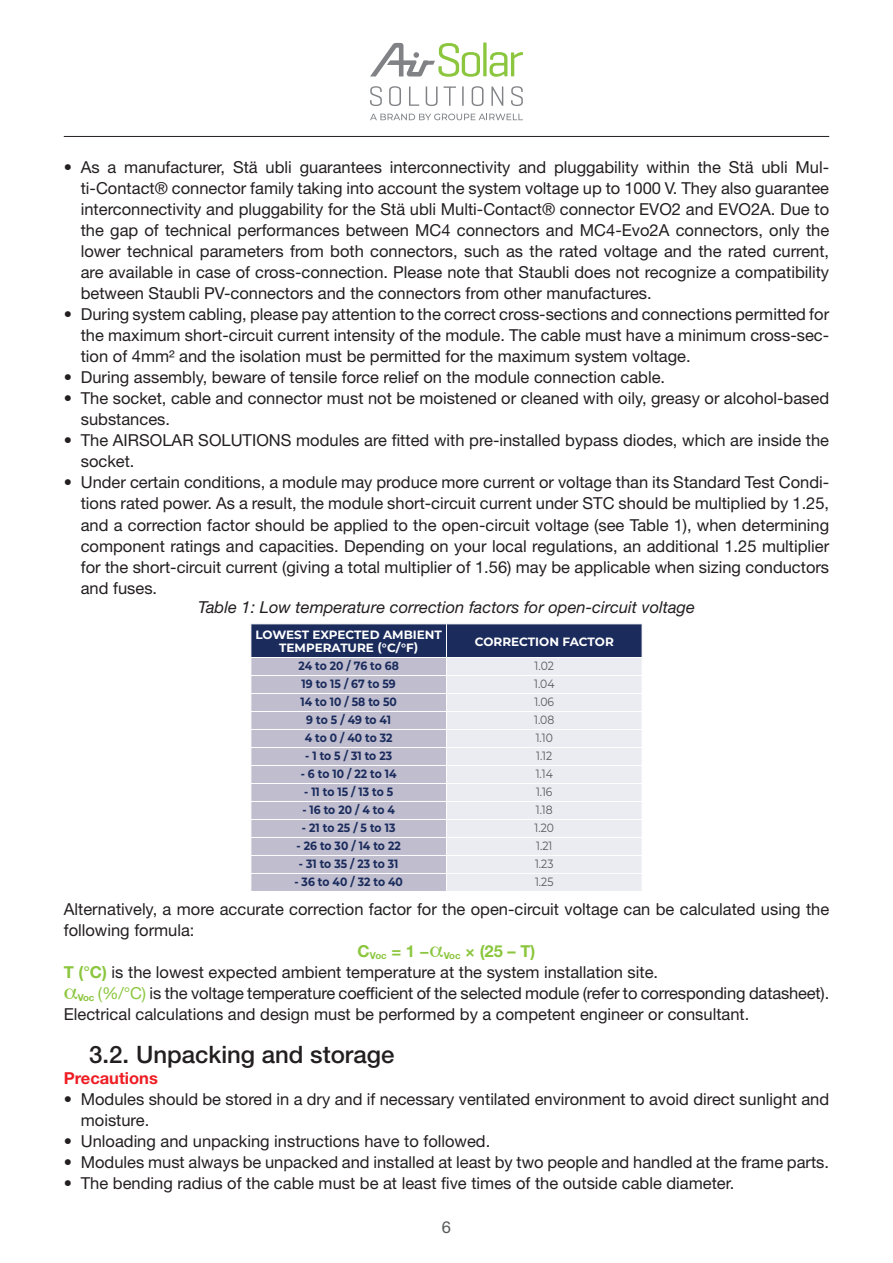
<style>
.page{position:relative;width:893px;height:1263px;background:#fff}
.page>*{position:absolute;margin:0;border:0;box-sizing:border-box;transform-origin:0 0}
.t1{font:500 24px "Helvetica Neue LT Std";color:#231f20}
.t2{font:16.5px/21px "Helvetica Neue LT Std";color:#231f20;text-align:justify}
.t3{font:italic 16.5px "Helvetica Neue LT Std";color:#231f20}
.t4{font:700 16.5px "Helvetica Neue LT Std";color:#8bc63e}
.t5{font:700 16.5px "Helvetica Neue LT Std";color:#ee1d23}
.t6{font:16.5px "Helvetica Neue LT Std";color:#57585a}
.t7{font:700 12px "Montserrat";letter-spacing:-.005em;color:#1a2b5c;scale:.9 1}
.t8{font:700 12px/13.5px "Montserrat";color:#fff;text-align:center}
.t9{font:12px "Montserrat";color:#57585a;scale:.9 1}
.s1{font-weight:700;color:#8bc63e}
.s2{color:#8bc63e}
</style>
<div class="page">
<svg style="left:370px;top:86px;width:12px;height:20px"></svg>
<svg style="left:389px;top:86px;width:12px;height:20px"></svg>
<svg style="left:409px;top:86px;width:10px;height:20px"></svg>
<svg style="left:426px;top:86px;width:30px;height:20px"></svg>
<hr style="left:462px;top:86px;width:2px;height:20px;background:#808285">
<svg style="left:472px;top:86px;width:11px;height:20px"></svg>
<svg style="left:491px;top:86px;width:12px;height:20px"></svg>
<svg style="left:511px;top:86px;width:12px;height:20px"></svg>
<svg style="left:370px;top:43px;width:110px;height:34px"></svg>
<svg style="left:483px;top:43px;width:4px;height:33px"></svg>
<svg style="left:490px;top:52px;width:33px;height:25px"></svg>
<svg style="left:370px;top:114px;width:153px;height:6px"></svg>
<hr style="left:64px;top:136px;width:765px;height:1px;background:#231f20">
<svg style="left:251px;top:624px;width:391px;height:267px;background:#c0c1d0"></svg>
<hr style="left:250px;top:657px;width:196px;height:1px;background:#fff">
<hr style="left:446px;top:657px;width:196px;height:1px;background:#fff">
<p class="t2" style="left:81px;top:157px;width:750px;text-indent:-17px">• As a manufacturer, Stä ubli guarantees interconnectivity and pluggability within the Stä ubli Mul&shy;ti-Contact® connector family taking into account the system voltage up to 1000 V. They also guarantee interconnectivity and pluggability for the Stä ubli Multi-Contact® connector EVO2 and EVO2A. Due to the gap of technical performances between MC4 connectors and MC4-Evo2A connectors, only the lower technical parameters from both connectors, such as the rated voltage and the rated current, are available in case of cross-connection. Please note that Staubli does not recognize a compatibility between Staubli PV-connectors and the connectors from other manufactures.</p>
<p class="t2" style="left:81px;top:304px;width:750px;text-indent:-17px">• During system cabling, please pay attention to the correct cross-sections and connections permitted for the maximum short-circuit current intensity of the module. The cable must have a minimum cross-sec&shy;tion of 4mm² and the isolation must be permitted for the maximum system voltage.</p>
<p class="t2" style="left:64px;top:367px;width:603px">• During assembly, beware of tensile force relief on the module connection cable.</p>
<p class="t2" style="left:81px;top:388px;width:750px;text-indent:-17px">• The socket, cable and connector must not be moistened or cleaned with oily, greasy or alcohol-based substances.</p>
<p class="t2" style="left:81px;top:430px;width:750px;text-indent:-17px">• The AIRSOLAR SOLUTIONS modules are fitted with pre-installed bypass diodes, which are inside the socket.</p>
<p class="t2" style="left:81px;top:472px;width:750px;text-indent:-17px">• Under certain conditions, a module may produce more current or voltage than its Standard Test Condi&shy;tions rated power. As a result, the module short-circuit current under STC should be multiplied by 1.25, and a correction factor should be applied to the open-circuit voltage (see Table 1), when determining component ratings and capacities. Depending on your local regulations, an additional 1.25 multiplier for the short-circuit current (giving a total multiplier of 1.56) may be applicable when sizing conductors and fuses.</p>
<p class="t3" style="left:198px;top:597px;width:498px">Table 1: Low temperature correction factors for open-circuit voltage</p>
<p class="t8" style="left:255px;top:627px;width:188px">LOWEST EXPECTED AMBIENT<br>TEMPERATURE (°C/°F)</p>
<p class="t8" style="left:475px;top:634px;width:141px">CORRECTION FACTOR</p>
<p class="t7" style="left:298px;top:657px;width:113px">24 to 20 / 76 to 68</p>
<p class="t9" style="left:535px;top:658px;width:23px">1.02</p>
<p class="t7" style="left:301px;top:675px;width:106px">19 to 15 / 67 to 59</p>
<p class="t9" style="left:534px;top:676px;width:24px">1.04</p>
<p class="t7" style="left:301px;top:693px;width:109px">14 to 10 / 58 to 50</p>
<p class="t9" style="left:534px;top:694px;width:23px">1.06</p>
<p class="t7" style="left:306px;top:711px;width:96px">9 to 5 / 49 to 41</p>
<p class="t9" style="left:534px;top:712px;width:24px">1.08</p>
<p class="t7" style="left:305px;top:729px;width:99px">4 to 0 / 40 to 32</p>
<p class="t9" style="left:536px;top:730px;width:21px">1.10</p>
<p class="t7" style="left:305px;top:747px;width:98px">- 1 to 5 / 31 to 23</p>
<p class="t9" style="left:536px;top:748px;width:19px">1.12</p>
<p class="t7" style="left:301px;top:765px;width:108px">- 6 to 10 / 22 to 14</p>
<p class="t9" style="left:536px;top:766px;width:20px">1.14</p>
<p class="t7" style="left:304px;top:783px;width:101px">- 11 to 15 / 13 to 5</p>
<p class="t9" style="left:536px;top:784px;width:20px">1.16</p>
<p class="t7" style="left:302px;top:801px;width:104px">- 16 to 20 / 4 to 4</p>
<p class="t9" style="left:536px;top:802px;width:20px">1.18</p>
<p class="t7" style="left:302px;top:819px;width:105px">- 21 to 25 / 5 to 13</p>
<p class="t9" style="left:534px;top:820px;width:23px">1.20</p>
<p class="t7" style="left:296px;top:837px;width:117px">- 26 to 30 / 14 to 22</p>
<p class="t9" style="left:536px;top:838px;width:20px">1.21</p>
<p class="t7" style="left:299px;top:855px;width:112px">- 31 to 35 / 23 to 31</p>
<p class="t9" style="left:535px;top:856px;width:22px">1.23</p>
<p class="t7" style="left:294px;top:873px;width:122px">- 36 to 40 / 32 to 40</p>
<p class="t9" style="left:535px;top:874px;width:22px">1.25</p>
<p class="t2" style="left:64px;top:899px;width:767px">Alternatively, a more accurate correction factor for the open-circuit voltage can be calculated using the</p>
<p class="t2" style="left:64px;top:920px;width:132px">following formula:</p>
<p class="t4" style="left:358px;top:941px;width:179px">C<sub>Voc</sub> = 1 − <sub>Voc</sub> × (25 – T)</p>
<p class="t2" style="left:64px;top:962px;width:596px"><span class="s1">T (°C)</span> is the lowest expected ambient temperature at the system installation site.</p>
<p class="t2" style="left:78px;top:983px;width:753px"><sub>Voc</sub> <span class="s2">(%/°C)</span> is the voltage temperature coefficient of the selected module (refer to corresponding datasheet).</p>
<p class="t2" style="left:64px;top:1004px;width:687px">Electrical calculations and design must be performed by a competent engineer or consultant.</p>
<h1 class="t1" style="left:89px;top:1040px;width:307px">3.2. Unpacking and storage</h1>
<p class="t5" style="left:64px;top:1067px;width:96px">Precautions</p>
<p class="t2" style="left:81px;top:1088px;width:750px;text-indent:-17px">• Modules should be stored in a dry and if necessary ventilated environment to avoid direct sunlight and moisture.</p>
<p class="t2" style="left:64px;top:1130px;width:428px">• Unloading and unpacking instructions have to followed.</p>
<p class="t2" style="left:64px;top:1151px;width:767px">• Modules must always be unpacked and installed at least by two people and handled at the frame parts.</p>
<p class="t2" style="left:64px;top:1172px;width:672px">• The bending radius of the cable must be at least five times of the outside cable diameter.</p>
<p class="t6" style="left:442px;top:1217px;width:11px">6</p>
</div>
